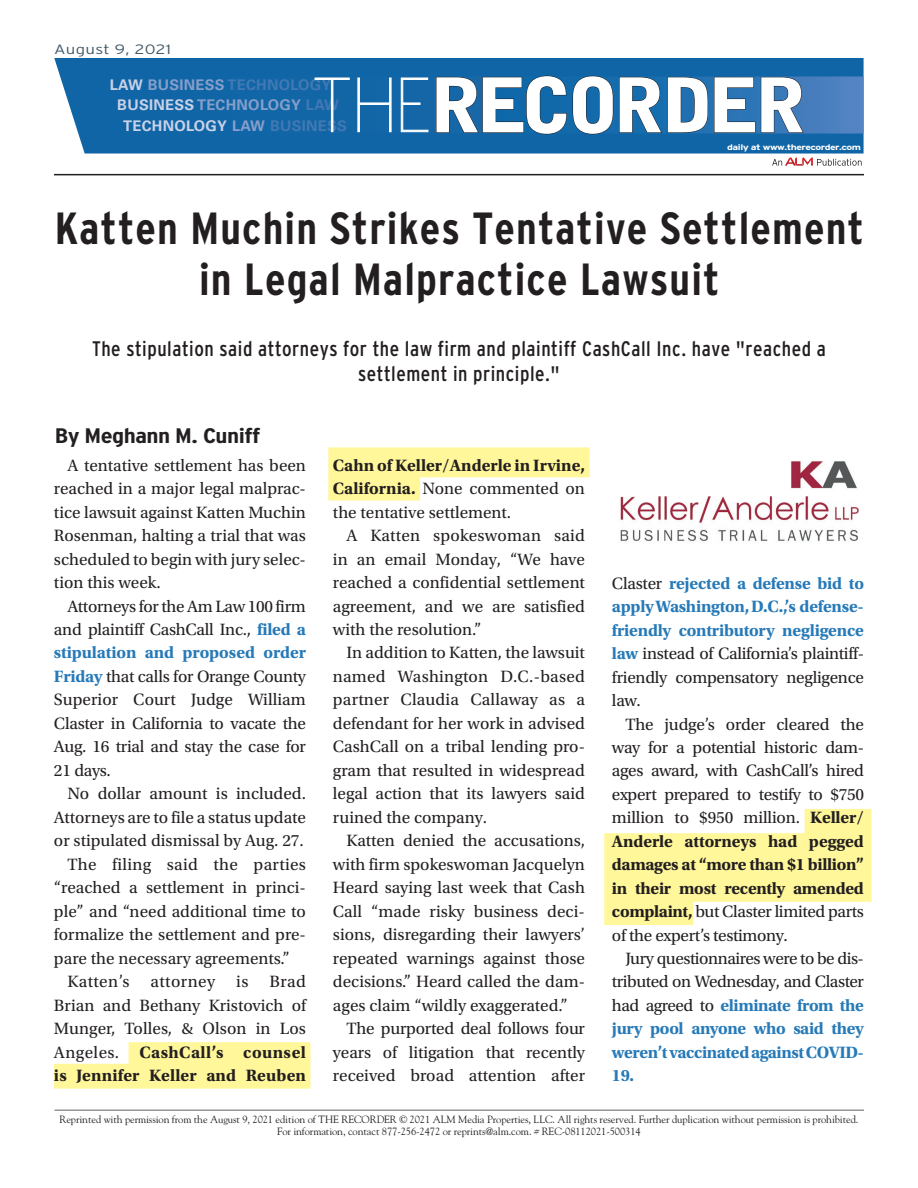
<style>
.page{position:relative;width:918px;height:1188px;background:#fff}
.page>*{position:absolute;margin:0;border:0;box-sizing:border-box;transform-origin:0 0}
.t1{font:900 74.85px "Bell Gothic Std";letter-spacing:-.08em;color:#fff;scale:1.05 1}
.t2{font:700 condensed 45px/51px "Interstate";letter-spacing:.025em;color:#231f20;text-align:center}
.t3{font:condensed 21px/25.5px "Interstate";letter-spacing:.025em;color:#231f20;text-align:center}
.t4{font:700 condensed 21px "Interstate";letter-spacing:-.02em;color:#231f20;scale:1.25 1}
.t5{font:17.25px/23.5px "Utopia Std";color:#231f20;text-align:justify}
.t6{font:700 17.25px/23.4px "Utopia Std";letter-spacing:-.015em;color:#277ab8;text-align:justify}
.t7{font:700 17.25px/23.5px "Utopia Std";letter-spacing:.01em;color:#231f20;text-align:justify}
.t8{font:17.25px "Utopia Std";letter-spacing:.02em;color:#231f20}
.t9{font:17.25px "Utopia Std";letter-spacing:.025em;color:#231f20}
.t10{font:700 14.7px "Univers LT Std";letter-spacing:.02em;color:#4279b4}
.t11{font:700 14.7px "Univers LT Std";letter-spacing:.02em;color:#869fca}
.t12{font:700 14.7px "Univers LT Std";letter-spacing:.02em;color:#c9d2e7}
.t13{font:300 13.5px "Interstate";letter-spacing:.02em;color:#405968;scale:1.25 1}
.t14{font:10.5px/12px "Goudy Std";letter-spacing:-.01em;color:#231f20;text-align:center}
.t15{font:700 8.1px "Interstate";letter-spacing:-.05em;color:#fff;scale:1.29 1}
.s1{color:#c9d2e7}
.s2{color:#869fca}
.s3{color:#4279b4}
.s4{font-weight:700;color:#277ab8}
.s5{font-weight:400}
.s6{font-weight:400;color:#231f20}
.s7{font-weight:700}
</style>
<div class="page">
<svg style="left:604px;top:808px;width:268px;height:117px"></svg>
<svg style="left:328px;top:447px;width:262px;height:54px"></svg>
<svg style="left:54px;top:1042px;width:256px;height:47px;background:#fff8a8"></svg>
<hr style="left:54px;top:174px;width:810px;height:1px;background:#231f20">
<div style="left:54px;top:58px;width:810px;height:96px;background:#1065a6"></div>
<svg style="left:772px;top:157px;width:90px;height:9px"></svg>
<svg style="left:107px;top:76px;width:757px;height:58px;background:#1d6bab"></svg>
<svg style="left:436px;top:75px;width:272px;height:60px;background:#16629b"></svg>
<svg style="left:714px;top:77px;width:90px;height:56px;background:#306ca6"></svg>
<svg style="left:314px;top:77px;width:115px;height:55px;background:#327ab2"></svg>
<hr style="left:54px;top:1109px;width:810px;height:2px;background:#939598">
<img style="left:620px;top:461px;width:239px;height:81px">
<p class="t13" style="left:54px;top:42px;width:95px">August 9, 2021</p>
<p class="t10" style="left:110px;top:76px;width:223px"><span class="s1">LAW</span> <span class="s2">BUSINESS</span> TECHNOLOGY</p>
<p class="t11" style="left:117px;top:97px;width:223px"><span class="s1">BUSINESS</span> TECHNOLOGY <span class="s3">LAW</span></p>
<p class="t12" style="left:123px;top:117px;width:225px">TECHNOLOGY <span class="s2">LAW</span> <span class="s3">BUSINESS</span></p>
<h1 class="t1" style="left:430px;top:62px;width:361px">RECORDER</h1>
<p class="t15" style="left:727px;top:143px;width:105px">daily at www.therecorder.com</p>
<h2 class="t2" style="left:55px;top:202px;width:811px">Katten Muchin Strikes Tentative Settlement in Legal Malpractice Lawsuit</h2>
<p class="t3" style="left:92px;top:336px;width:735px">The stipulation said attorneys for the law firm and plaintiff CashCall Inc. have "reached a settlement in principle."</p>
<p class="t4" style="left:55px;top:424px;width:166px">By Meghann M. Cuniff</p>
<p class="t5" style="left:54px;top:454px;width:254px;text-indent:14px">A tentative settlement has been reached in a major legal malprac&shy;tice lawsuit against Katten Muchin Rosenman, halting a trial that was scheduled to begin with jury selec&shy;tion this week.</p>
<p class="t5" style="left:54px;top:594px;width:254px;text-indent:14px">Attorneys for the Am Law 100 firm and plaintiff CashCall Inc., <span class="s4">filed a stipulation and proposed order Friday</span> that calls for Orange County Superior Court Judge William Claster in California to vacate the Aug. 16 trial and stay the case for 21 days.</p>
<p class="t5" style="left:68px;top:782px;width:240px">No dollar amount is included.</p>
<p class="t5" style="left:54px;top:806px;width:253px">Attorneys are to file a status update</p>
<p class="t5" style="left:54px;top:829px;width:251px">or stipulated dismissal by Aug. 27.</p>
<p class="t8" style="left:68px;top:855px;width:240px">The filing said the parties</p>
<p class="t5" style="left:54px;top:876px;width:254px">“reached a settlement in princi-</p>
<p class="t5" style="left:54px;top:900px;width:254px">ple” and “need additional time to</p>
<p class="t5" style="left:54px;top:923px;width:254px">formalize the settlement and pre-</p>
<p class="t5" style="left:54px;top:947px;width:237px">pare the necessary agreements.”</p>
<p class="t9" style="left:68px;top:972px;width:240px">Katten’s attorney is Brad</p>
<p class="t5" style="left:54px;top:994px;width:254px">Brian and Bethany Kristovich of</p>
<p class="t5" style="left:54px;top:1017px;width:254px">Munger, Tolles, &amp; Olson in Los</p>
<p class="t7" style="left:54px;top:1040px;width:254px"><span class="s5">Angeles.</span> CashCall’s counsel</p>
<p class="t7" style="left:54px;top:1064px;width:254px">is Jennifer Keller and Reuben</p>
<p class="t7" style="left:333px;top:453px;width:254px">Cahn of Keller/Anderle in Irvine, California. <span class="s5">None commented on the tentative settlement.</span></p>
<p class="t5" style="left:333px;top:524px;width:253px;text-indent:14px">A Katten spokeswoman said in an email Monday, “We have reached a confidential settlement agreement, and we are satisfied with the resolution.”</p>
<p class="t5" style="left:333px;top:641px;width:254px;text-indent:14px">In addition to Katten, the lawsuit named Washington D.C.-based partner Claudia Callaway as a defendant for her work in advised CashCall on a tribal lending pro&shy;gram that resulted in widespread legal action that its lawyers said ruined the company.</p>
<p class="t5" style="left:333px;top:829px;width:254px;text-indent:14px">Katten denied the accusations, with firm spokeswoman Jacquelyn Heard saying last week that Cash Call “made risky business deci&shy;sions, disregarding their lawyers’ repeated warnings against those decisions.” Heard called the dam&shy;ages claim “wildly exaggerated.”</p>
<p class="t5" style="left:333px;top:1017px;width:254px;text-indent:14px">The purported deal follows four years of litigation that recently received broad attention after</p>
<p class="t6" style="left:612px;top:572px;width:254px"><span class="s6">Claster</span> rejected a defense bid to apply Washington, D.C.,’s defense&shy;friendly contributory negligence law <span class="s6">instead of California’s plaintiff&shy;friendly compensatory negligence law.</span></p>
<p class="t5" style="left:612px;top:713px;width:254px;text-indent:14px">The judge’s order cleared the way for a potential historic dam&shy;ages award, with CashCall’s hired expert prepared to testify to $750 million to $950 million. <span class="s7">Keller/ Anderle attorneys had pegged damages at “more than $1 billion” in their most recently amended complaint,</span> but Claster limited parts of the expert’s testimony.</p>
<p class="t6" style="left:612px;top:947px;width:254px;text-indent:14px"><span class="s6">Jury questionnaires were to be dis&shy;tributed on Wednesday, and Claster had agreed to</span> eliminate from the jury pool anyone who said they weren’t vaccinated against COVID-19.</p>
<p class="t14" style="left:60px;top:1113px;width:800px">Reprinted with permission from the August 9, 2021 edition of THE RECORDER © 2021 ALM Media Properties, LLC. All rights reserved. Further duplication without permission is prohibited.<br>For information, contact 877-256-2472 or reprints@alm.com. # REC-08112021-500314</p>
</div>
